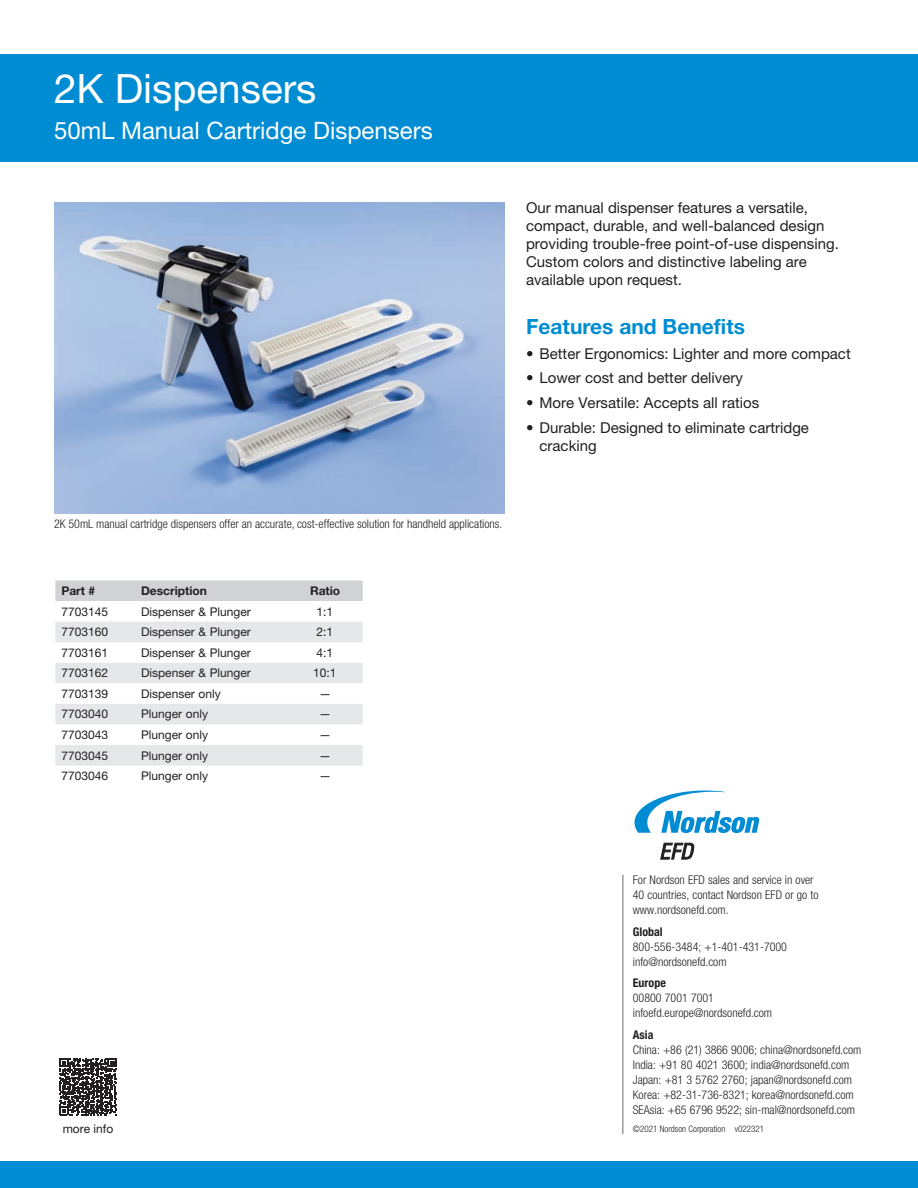
<style>
.page{position:relative;width:918px;height:1188px;background:#fff}
.page>*{position:absolute;margin:0;border:0;box-sizing:border-box;transform-origin:0 0}
.EFD-DataSheet-MainTi{font:40.5px "Helvetica Neue LT Pro";color:#fff}
.EFD-DataSheet-Subtit{font:24px "Helvetica Neue LT Pro";color:#fff}
.EFD-DataSheet-Head-L{font:700 21px "Helvetica Neue LT Pro";color:#008cd2}
.EFD-DataSheet-BodyTe{font:15px/18px "Helvetica Neue LT Pro";color:#231f20}
.EFD-CorpBlock-8L-Hel{font:300 condensed 12px/15px "Helvetica Neue LT Pro";color:#231f20}
.Chart_Body{font:12px "Helvetica Neue LT Std";color:#231f20}
.EFD-DataSheet-Captio{font:300 condensed 12px "Helvetica Neue LT Pro";color:#231f20}
.EFD-DataSheet-TableT{font:700 12px "Helvetica Neue LT Std";color:#231f20}
.EFD-DataSheet-BodyTe-2{font:12px "Helvetica Neue LT Pro";color:#231f20}
.EFD-CorpBlock-6L-Hel{font:300 condensed 9px "Helvetica Neue LT Pro";color:#231f20}
.s1{font-weight:700}
</style>
<div class="page">
<div style="left:0;top:54px;width:918px;height:108px;background:#008cd2"></div>
<div style="left:0;top:1161px;width:918px;height:27px;background:#008cd2"></div>
<img style="left:54px;top:202px;width:450px;height:312px">
<div style="left:55px;top:580px;width:308px;height:21px;background:#d1d2d4"></div>
<svg style="left:55px;top:622px;width:308px;height:144px;fill:#e6e7e9"></svg>
<svg style="left:59px;top:1058px;width:58px;height:57px"></svg>
<svg style="left:660px;top:843px;width:34px;height:16px"></svg>
<svg style="left:635px;top:791px;width:124px;height:42px"></svg>
<hr style="left:623px;top:875px;width:1px;height:259px;background:#6b6b6e">
<p class="EFD-DataSheet-MainTi" style="left:54px;top:65px;width:264px">2K Dispensers</p>
<p class="EFD-DataSheet-Subtit" style="left:54px;top:116px;width:380px">50mL Manual Cartridge Dispensers</p>
<p class="EFD-DataSheet-BodyTe" style="left:526px;top:199px;width:314px">Our manual dispenser features a versatile, compact, durable, and well-balanced design providing trouble-free point-of-use dispensing.<br>Custom colors and distinctive labeling are available upon request.</p>
<p class="EFD-DataSheet-Head-L" style="left:526px;top:313px;width:220px">Features and Benefits</p>
<p class="EFD-DataSheet-BodyTe" style="left:526px;top:344px;width:326px">• Better Ergonomics: Lighter and more compact</p>
<p class="EFD-DataSheet-BodyTe" style="left:526px;top:369px;width:218px">• Lower cost and better delivery</p>
<p class="EFD-DataSheet-BodyTe" style="left:526px;top:394px;width:235px">• More Versatile: Accepts all ratios</p>
<p class="EFD-DataSheet-BodyTe" style="left:540px;top:418px;width:271px;text-indent:-14px">• Durable: Designed to eliminate cartridge cracking</p>
<p class="EFD-DataSheet-Captio" style="left:54px;top:517px;width:450px">2K 50mL manual cartridge dispensers offer an accurate, cost-effective solution for handheld applications.</p>
<p class="EFD-DataSheet-TableT" style="left:61px;top:583px;width:35px">Part #</p>
<p class="EFD-DataSheet-TableT" style="left:141px;top:583px;width:67px">Description</p>
<p class="EFD-DataSheet-TableT" style="left:310px;top:583px;width:32px">Ratio</p>
<p class="Chart_Body" style="left:61px;top:604px;width:48px">7703145</p>
<p class="Chart_Body" style="left:141px;top:604px;width:111px">Dispenser &amp; Plunger</p>
<p class="Chart_Body" style="left:317px;top:604px;width:18px">1:1</p>
<p class="Chart_Body" style="left:61px;top:625px;width:48px">7703160</p>
<p class="Chart_Body" style="left:141px;top:625px;width:111px">Dispenser &amp; Plunger</p>
<p class="Chart_Body" style="left:317px;top:625px;width:18px">2:1</p>
<p class="Chart_Body" style="left:61px;top:645px;width:48px">7703161</p>
<p class="Chart_Body" style="left:141px;top:645px;width:111px">Dispenser &amp; Plunger</p>
<p class="Chart_Body" style="left:317px;top:645px;width:18px">4:1</p>
<p class="Chart_Body" style="left:61px;top:666px;width:48px">7703162</p>
<p class="Chart_Body" style="left:141px;top:666px;width:111px">Dispenser &amp; Plunger</p>
<p class="Chart_Body" style="left:313px;top:666px;width:25px">10:1</p>
<p class="Chart_Body" style="left:61px;top:686px;width:48px">7703139</p>
<p class="Chart_Body" style="left:141px;top:686px;width:81px">Dispenser only</p>
<p class="Chart_Body" style="left:319px;top:686px;width:13px">—</p>
<p class="Chart_Body" style="left:61px;top:707px;width:48px">7703040</p>
<p class="Chart_Body" style="left:141px;top:707px;width:69px">Plunger only</p>
<p class="Chart_Body" style="left:319px;top:707px;width:13px">—</p>
<p class="Chart_Body" style="left:61px;top:728px;width:48px">7703043</p>
<p class="Chart_Body" style="left:141px;top:728px;width:69px">Plunger only</p>
<p class="Chart_Body" style="left:319px;top:728px;width:13px">—</p>
<p class="Chart_Body" style="left:61px;top:748px;width:48px">7703045</p>
<p class="Chart_Body" style="left:141px;top:748px;width:69px">Plunger only</p>
<p class="Chart_Body" style="left:319px;top:748px;width:13px">—</p>
<p class="Chart_Body" style="left:61px;top:769px;width:48px">7703046</p>
<p class="Chart_Body" style="left:141px;top:769px;width:69px">Plunger only</p>
<p class="Chart_Body" style="left:319px;top:769px;width:13px">—</p>
<p class="EFD-DataSheet-BodyTe-2" style="left:63px;top:1121px;width:52px">more info</p>
<p class="EFD-CorpBlock-8L-Hel" style="left:633px;top:873px;width:187px">For Nordson EFD sales and service in over<br>40 countries, contact Nordson EFD or go to www.nordsonefd.com.</p>
<p class="EFD-CorpBlock-8L-Hel" style="left:633px;top:924px;width:156px"><span class="s1">Global<br></span>800-556-3484; +1-401-431-7000 info@nordsonefd.com</p>
<p class="EFD-CorpBlock-8L-Hel" style="left:633px;top:975px;width:141px"><span class="s1">Europe<br></span>00800 7001 7001 infoefd.europe@nordsonefd.com</p>
<p class="EFD-CorpBlock-8L-Hel" style="left:633px;top:1027px;width:230px"><span class="s1">Asia<br></span>China: +86 (21) 3866 9006; china@nordsonefd.com India: +91 80 4021 3600; india@nordsonefd.com Japan: +81 3 5762 2760; japan@nordsonefd.com Korea: +82-31-736-8321; korea@nordsonefd.com SEAsia: +65 6796 9522; sin-mal@nordsonefd.com</p>
<p class="EFD-CorpBlock-6L-Hel" style="left:633px;top:1123px;width:133px">©2021 Nordson Corporation v022321</p>
</div>
